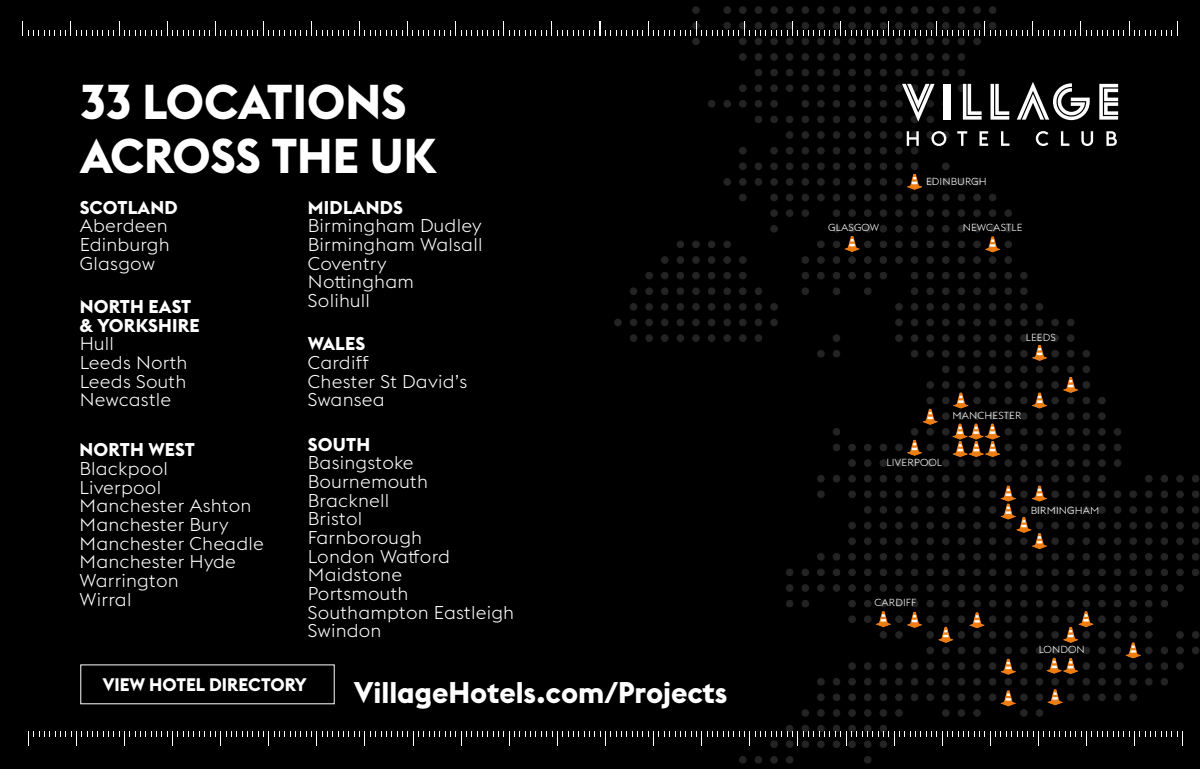
<style>
.page{position:relative;width:1200px;height:769px;background:#000}
.page>*{position:absolute;margin:0;border:0;box-sizing:border-box;transform-origin:0 0}
.t1{font:700 48.2px/54.4px "Village Flex";color:#fff}
.t2{font:700 29.5px "Village Flex";color:#fff}
.t3{font:300 18.3px/18.7px "Village Flex";letter-spacing:.01em;color:#fff}
.t4{font:700 18.3px/18.7px "Village Flex";letter-spacing:.01em;color:#fff}
.t5{font:700 18px "Village Flex";color:#fff}
.t6{font:300 10.1px "Village Flex";letter-spacing:.01em;color:#fff}
</style>
<div class="page">
<img style="left:614px;top:6px;width:586px;height:758px">
<div style="left:952px;top:33px;width:50px;height:48px;background:#000"></div>
<svg style="left:22px;top:21px;width:1156px;height:15px"></svg>
<svg style="left:28px;top:731px;width:1155px;height:15px"></svg>
<div style="left:893px;top:74px;width:239px;height:86px;background:#000"></div>
<svg style="left:907px;top:131px;width:12px;height:15px"></svg>
<svg style="left:931px;top:131px;width:15px;height:15px"></svg>
<svg style="left:957px;top:131px;width:10px;height:15px"></svg>
<svg style="left:980px;top:131px;width:8px;height:15px"></svg>
<svg style="left:1001px;top:131px;width:9px;height:15px"></svg>
<svg style="left:1036px;top:131px;width:12px;height:15px"></svg>
<svg style="left:1061px;top:131px;width:8px;height:15px"></svg>
<svg style="left:1081px;top:131px;width:12px;height:15px"></svg>
<svg style="left:1106px;top:131px;width:11px;height:15px"></svg>
<svg style="left:902px;top:84px;width:33px;height:38px"></svg>
<hr style="left:943px;top:84px;width:3px;height:36px;background:#fff">
<hr style="left:948px;top:84px;width:3px;height:36px;background:#fff">
<svg style="left:963px;top:84px;width:19px;height:36px"></svg>
<svg style="left:991px;top:84px;width:18px;height:36px"></svg>
<svg style="left:1017px;top:82px;width:73px;height:38px"></svg>
<svg style="left:1099px;top:84px;width:19px;height:36px"></svg>
<h1 class="t1" style="left:80px;top:75px;width:358px">33 LOCATIONS<br>ACROSS THE UK</h1>
<p class="t4" style="left:80px;top:198px;width:100px">SCOTLAND</p>
<p class="t3" style="left:80px;top:217px;width:91px;text-align:justify">Aberdeen Edinburgh Glasgow</p>
<p class="t4" style="left:80px;top:297px;width:122px">NORTH EAST &amp; YORKSHIRE</p>
<p class="t3" style="left:80px;top:335px;width:109px">Hull<br>Leeds North<br>Leeds South<br>Newcastle</p>
<p class="t4" style="left:80px;top:441px;width:117px">NORTH WEST</p>
<p class="t3" style="left:80px;top:459px;width:186px">Blackpool<br>Liverpool<br>Manchester Ashton<br>Manchester Bury<br>Manchester Cheadle<br>Manchester Hyde<br>Warrington<br>Wirral</p>
<p class="t4" style="left:308px;top:198px;width:96px">MIDLANDS</p>
<p class="t3" style="left:308px;top:217px;width:176px">Birmingham Dudley<br>Birmingham Walsall<br>Coventry<br>Nottingham<br>Solihull</p>
<p class="t4" style="left:308px;top:334px;width:59px">WALES</p>
<p class="t3" style="left:308px;top:353px;width:161px">Cardiff<br>Chester St David’s<br>Swansea</p>
<p class="t4" style="left:308px;top:435px;width:64px">SOUTH</p>
<p class="t3" style="left:308px;top:454px;width:208px">Basingstoke<br>Bournemouth<br>Bracknell<br>Bristol<br>Farnborough<br>London Watford<br>Maidstone<br>Portsmouth<br>Southampton Eastleigh<br>Swindon</p>
<p class="t5" style="left:103px;top:674px;width:205px">VIEW HOTEL DIRECTORY</p>
<h2 class="t2" style="left:354px;top:676px;width:375px">VillageHotels.com/Projects</h2>
<p class="t6" style="left:926px;top:176px;width:62px">EDINBURGH</p>
<p class="t6" style="left:828px;top:222px;width:53px">GLASGOW</p>
<p class="t6" style="left:963px;top:222px;width:61px">NEWCASTLE</p>
<p class="t6" style="left:1026px;top:331px;width:31px">LEEDS</p>
<p class="t6" style="left:953px;top:409px;width:70px">MANCHESTER</p>
<p class="t6" style="left:886px;top:457px;width:57px">LIVERPOOL</p>
<p class="t6" style="left:1031px;top:504px;width:70px">BIRMINGHAM</p>
<p class="t6" style="left:874px;top:596px;width:43px">CARDIFF</p>
<p class="t6" style="left:1039px;top:644px;width:48px">LONDON</p>
</div>
